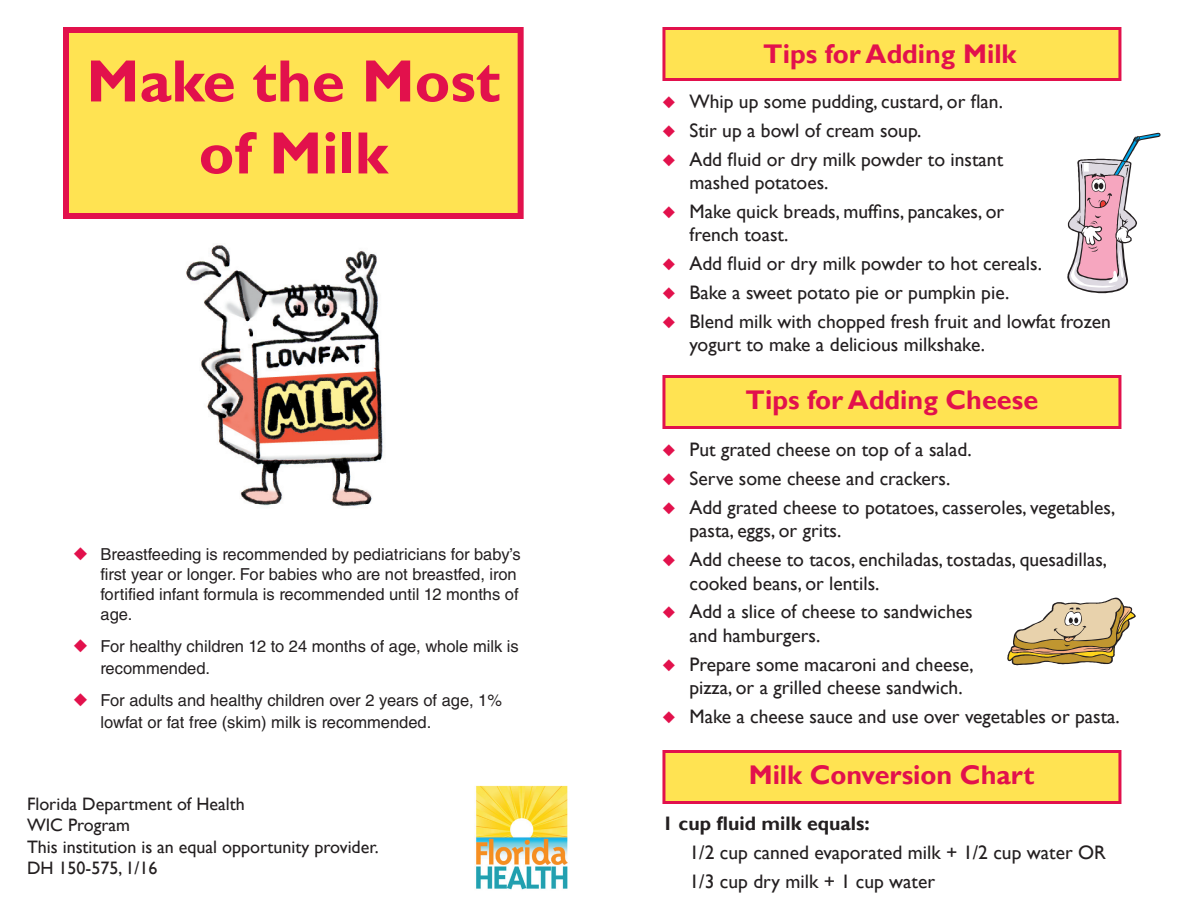
<style>
.page{position:relative;width:1188px;height:918px;background:#fff}
.page>*{position:absolute;margin:0;border:0;box-sizing:border-box;transform-origin:0 0}
.t1{font:700 60px/72px "Gill Sans";color:#e2114c;text-align:center}
.t2{font:700 27px "Gill Sans";color:#e2114c}
.t3{font:19.5px/23.4px "Gill Sans";color:#231f20}
.t4{font:700 19.5px "Gill Sans";color:#231f20}
.t5{font:18px/21.6px "Gill Sans";color:#231f20}
.t6{font:16.5px/19.8px "Helvetica LT Std";color:#231f20}
.s1{color:#e2114c}
</style>
<div class="page">
<div style="left:63px;top:27px;width:461px;height:192px;background:#ffe352;border:6px solid #e2114c"></div>
<img style="left:186px;top:245px;width:197px;height:261px">
<div style="left:662px;top:27px;width:459px;height:54px;background:#ffe352;border:3px solid #e2114c"></div>
<div style="left:662px;top:750px;width:459px;height:54px;background:#ffe352;border:3px solid #e2114c"></div>
<svg style="left:1007px;top:598px;width:129px;height:67px"></svg>
<div style="left:662px;top:375px;width:459px;height:54px;background:#ffe352;border:3px solid #e2114c"></div>
<img style="left:476px;top:785px;width:92px;height:105px">
<svg style="left:1067px;top:133px;width:93px;height:160px"></svg>
<h1 class="t1" style="left:86px;top:47px;width:415px">Make the Most of Milk</h1>
<p class="t6" style="left:100px;top:544px;width:422px;text-indent:-27px"><span class="s1">◆</span> Breastfeeding is recommended by pediatricians for baby’s first year or longer. For babies who are not breastfed, iron fortified infant formula is recommended until 12 months of age.</p>
<p class="t6" style="left:100px;top:635px;width:420px;line-height:21.6px;text-indent:-27px"><span class="s1">◆</span> For healthy children 12 to 24 months of age, whole milk is recommended.</p>
<p class="t6" style="left:100px;top:689px;width:403px;line-height:21.6px;text-indent:-27px"><span class="s1">◆</span> For adults and healthy children over 2 years of age, 1% lowfat or fat free (skim) milk is recommended.</p>
<p class="t5" style="left:27px;top:793px;width:353px">Florida Department of Health<br>WIC Program<br>This institution is an equal opportunity provider.<br>DH 150-575, 1/16</p>
<h2 class="t2" style="left:763px;top:38px;width:255px">Tips for Adding Milk</h2>
<p class="t3" style="left:662px;top:90px;width:342px"><span class="s1">◆</span> Whip up some pudding, custard, or flan.</p>
<p class="t3" style="left:662px;top:119px;width:261px"><span class="s1">◆</span> Stir up a bowl of cream soup.</p>
<p class="t3" style="left:689px;top:148px;width:315px;text-indent:-27px"><span class="s1">◆</span> Add fluid or dry milk powder to instant mashed potatoes.</p>
<p class="t3" style="left:689px;top:200px;width:316px;text-indent:-27px"><span class="s1">◆</span> Make quick breads, muffins, pancakes, or french toast.</p>
<p class="t3" style="left:662px;top:252px;width:381px"><span class="s1">◆</span> Add fluid or dry milk powder to hot cereals.</p>
<p class="t3" style="left:662px;top:281px;width:348px"><span class="s1">◆</span> Bake a sweet potato pie or pumpkin pie.</p>
<p class="t3" style="left:689px;top:310px;width:423px;text-indent:-27px"><span class="s1">◆</span> Blend milk with chopped fresh fruit and lowfat frozen yogurt to make a delicious milkshake.</p>
<h2 class="t2" style="left:746px;top:383px;width:294px">Tips for Adding Cheese</h2>
<p class="t3" style="left:662px;top:438px;width:311px"><span class="s1">◆</span> Put grated cheese on top of a salad.</p>
<p class="t3" style="left:662px;top:467px;width:289px"><span class="s1">◆</span> Serve some cheese and crackers.</p>
<p class="t3" style="left:689px;top:496px;width:427px;text-indent:-27px"><span class="s1">◆</span> Add grated cheese to potatoes, casseroles, vegetables, pasta, eggs, or grits.</p>
<p class="t3" style="left:689px;top:548px;width:419px;text-indent:-27px"><span class="s1">◆</span> Add cheese to tacos, enchiladas, tostadas, quesadillas, cooked beans, or lentils.</p>
<p class="t3" style="left:689px;top:600px;width:285px;text-indent:-27px"><span class="s1">◆</span> Add a slice of cheese to sandwiches and hamburgers.</p>
<p class="t3" style="left:689px;top:653px;width:286px;text-indent:-27px"><span class="s1">◆</span> Prepare some macaroni and cheese, pizza, or a grilled cheese sandwich.</p>
<p class="t3" style="left:662px;top:705px;width:459px"><span class="s1">◆</span> Make a cheese sauce and use over vegetables or pasta.</p>
<h2 class="t2" style="left:749px;top:758px;width:287px">Milk Conversion Chart</h2>
<p class="t4" style="left:662px;top:812px;width:209px">1 cup fluid milk equals:</p>
<p class="t3" style="left:689px;top:838px;width:418px;line-height:28.8px">1/2 cup canned evaporated milk + 1/2 cup water OR<br>1/3 cup dry milk + 1 cup water</p>
</div>
